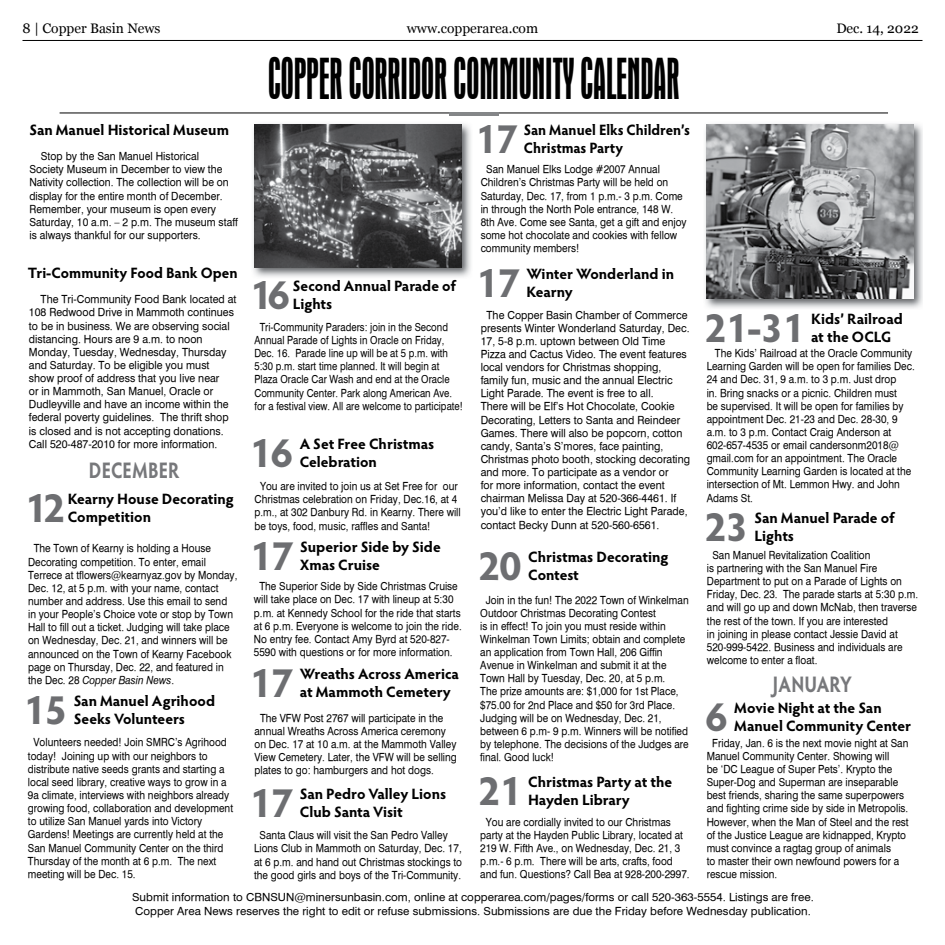
<style>
.page{position:relative;width:945px;height:945px;background:#fff}
.page>*{position:absolute;margin:0;border:0;box-sizing:border-box;transform-origin:0 0}
.t1{font:condensed 60px "Aurora BT";color:#000;scale:.8 1}
.t2{font:700 41.25px "Hypatia Sans Pro";letter-spacing:-.025em;color:#6d6e71}
.t3{font:700 41.25px "Hypatia Sans Pro";letter-spacing:-.025em;color:#6d6e71;scale:.96 1}
.t4{font:700 22.5px "Hypatia Sans Pro";letter-spacing:.01em;color:#77787b;scale:.8 1}
.t5{font:700 15px/18px "Hypatia Sans Pro";color:#000}
.t6{font:700 15px/18px "Hypatia Sans Pro";color:#000;scale:.96 1}
.t7{font:13.75px "Georgia";color:#000}
.t8{font:11.25px/13.1px "Geneva";color:#000;scale:.9 1}
.t9{font:11.25px/13.1px "Geneva";color:#000;scale:.95 1}
.t10{font:11.25px/13.1px "Geneva";color:#000;scale:.86 1}
.t11{font:11.25px/13.1px "Geneva";color:#000;scale:.93 1}
.t12{font:11.25px/13.1px "Geneva";color:#000}
.s1{font-style:italic}
</style>
<div class="page">
<hr style="left:22px;top:40px;width:900px;height:1px;background:#000">
<hr style="left:60px;top:113px;width:828px;height:1px;background:#000">
<hr style="left:449px;top:112px;width:49px;height:4px;background:#848688">
<img style="left:253px;top:124px;width:218px;height:153px">
<img style="left:255px;top:124px;width:206px;height:143px">
<img style="left:705px;top:124px;width:217px;height:184px">
<img style="left:707px;top:124px;width:207px;height:175px">
<p class="t7" style="left:22px;top:18px;width:140px">8 | Copper Basin News</p>
<p class="t7" style="left:407px;top:18px;width:133px">www.copperarea.com</p>
<p class="t7" style="left:836px;top:18px;width:84px">Dec. 14, 2022</p>
<h1 class="t1" style="left:268px;top:47px;width:516px">COPPER CORRIDOR COMMUNITY CALENDAR</h1>
<h3 class="t5" style="left:29px;top:121px;width:201px">San Manuel Historical Museum</h3>
<p class="t11" style="left:29px;top:150px;width:226px;text-indent:11px">Stop by the San Manuel Historical<br>Society Museum in December to view the Nativity collection. The collection will be on display for the entire month of December.<br>Remember, your museum is open every Saturday, 10 a.m. – 2 p.m. The museum staff is always thankful for our supporters.</p>
<h3 class="t5" style="left:28px;top:263px;width:211px">Tri-Community Food Bank Open</h3>
<p class="t9" style="left:29px;top:293px;width:220px;text-indent:12px">The Tri-Community Food Bank located at 108 Redwood Drive in Mammoth continues to be in business. We are observing social distancing. Hours are 9 a.m. to noon Monday, Tuesday, Wednesday, Thursday and Saturday. To be eligible you must show proof of address that you live near<br>or in Mammoth, San Manuel, Oracle or Dudleyville and have an income within the federal poverty guidelines. The thrift shop is closed and is not accepting donations.<br>Call 520-487-2010 for more information.</p>
<h3 class="t4" style="left:89px;top:455px;width:115px">DECEMBER</h3>
<h2 class="t2" style="left:25px;top:478px;width:42px">12</h2>
<h3 class="t5" style="left:68px;top:489px;width:168px">Kearny House Decorating<br>Competition</h3>
<p class="t8" style="left:28px;top:542px;width:234px;text-indent:6px">The Town of Kearny is holding a House Decorating competition. To enter, email Terrece at tflowers@kearnyaz.gov by Monday, Dec. 12, at 5 p.m. with your name, contact number and address. Use this email to send in your People’s Choice vote or stop by Town Hall to fill out a ticket. Judging will take place on Wednesday, Dec. 21, and winners will be announced on the Town of Kearny Facebook page on Thursday, Dec. 22, and featured in the Dec. 28 <span class="s1">Copper Basin News</span>.</p>
<h2 class="t2" style="left:23px;top:681px;width:46px">15</h2>
<h3 class="t5" style="left:74px;top:691px;width:143px">San Manuel Agrihood<br>Seeks Volunteers</h3>
<p class="t8" style="left:28px;top:736px;width:230px;text-indent:6px">Volunteers needed! Join SMRC’s Agrihood today! Joining up with our neighbors to distribute native seeds grants and starting a local seed library, creative ways to grow in a 9a climate, interviews with neighbors already growing food, collaboration and development to utilize San Manuel yards into Victory Gardens! Meetings are currently held at the San Manuel Community Center on the third Thursday of the month at 6 p.m. The next meeting will be Dec. 15.</p>
<h2 class="t2" style="left:250px;top:265px;width:42px">16</h2>
<h3 class="t5" style="left:293px;top:276px;width:165px">Second Annual Parade of<br>Lights</h3>
<p class="t10" style="left:254px;top:320px;width:244px;text-indent:5px">Tri-Community Paraders: join in the Second Annual Parade of Lights in Oracle on Friday, Dec. 16. Parade line up will be at 5 p.m. with 5:30 p.m. start time planned. It will begin at Plaza Oracle Car Wash and end at the Oracle Community Center. Park along American Ave. for a festival view. All are welcome to participate!</p>
<h2 class="t2" style="left:249px;top:424px;width:46px">16</h2>
<h3 class="t5" style="left:300px;top:434px;width:136px">A Set Free Christmas<br>Celebration</h3>
<p class="t8" style="left:254px;top:480px;width:231px;text-indent:6px">You are invited to join us at Set Free for our Christmas celebration on Friday, Dec.16, at 4 p.m., at 302 Danbury Rd. in Kearny. There will be toys, food, music, raffles and Santa!</p>
<h2 class="t2" style="left:250px;top:527px;width:46px">17</h2>
<h3 class="t5" style="left:300px;top:537px;width:142px">Superior Side by Side<br>Xmas Cruise</h3>
<p class="t8" style="left:254px;top:580px;width:232px;text-indent:6px">The Superior Side by Side Christmas Cruise will take place on Dec. 17 with lineup at 5:30 p.m. at Kennedy School for the ride that starts at 6 p.m. Everyone is welcome to join the ride.<br>No entry fee. Contact Amy Byrd at 520-827- 5590 with questions or for more information.</p>
<h2 class="t2" style="left:249px;top:654px;width:46px">17</h2>
<h3 class="t5" style="left:300px;top:664px;width:161px">Wreaths Across America at Mammoth Cemetery</h3>
<p class="t8" style="left:254px;top:711px;width:226px;text-indent:6px">The VFW Post 2767 will participate in the annual Wreaths Across America ceremony on Dec. 17 at 10 a.m. at the Mammoth Valley View Cemetery. Later, the VFW will be selling plates to go: hamburgers and hot dogs.</p>
<h2 class="t2" style="left:249px;top:773px;width:46px">17</h2>
<h3 class="t5" style="left:300px;top:784px;width:148px">San Pedro Valley Lions<br>Club Santa Visit</h3>
<p class="t8" style="left:254px;top:829px;width:233px;text-indent:6px">Santa Claus will visit the San Pedro Valley Lions Club in Mammoth on Saturday, Dec. 17, at 6 p.m. and hand out Christmas stockings to the good girls and boys of the Tri-Community.</p>
<h2 class="t3" style="left:475px;top:110px;width:46px">17</h2>
<h3 class="t6" style="left:524px;top:121px;width:174px">San Manuel Elks Children’s<br>Christmas Party</h3>
<p class="t8" style="left:481px;top:163px;width:230px;text-indent:6px">San Manuel Elks Lodge #2007 Annual Children’s Christmas Party will be held on Saturday, Dec. 17, from 1 p.m.- 3 p.m. Come in through the North Pole entrance, 148 W.<br>8th Ave. Come see Santa, get a gift and enjoy some hot chocolate and cookies with fellow community members!</p>
<h2 class="t2" style="left:476px;top:254px;width:46px">17</h2>
<h3 class="t5" style="left:526px;top:264px;width:149px">Winter Wonderland in<br>Kearny</h3>
<p class="t9" style="left:481px;top:308px;width:222px;text-indent:6px">The Copper Basin Chamber of Commerce presents Winter Wonderland Saturday, Dec.<br>17, 5-8 p.m. uptown between Old Time Pizza and Cactus Video. The event features local vendors for Christmas shopping, family fun, music and the annual Electric Light Parade. The event is free to all.<br>There will be Elf’s Hot Chocolate, Cookie Decorating, Letters to Santa and Reindeer Games. There will also be popcorn, cotton candy, Santa’s S’mores, face painting, Christmas photo booth, stocking decorating and more. To participate as a vendor or<br>for more information, contact the event chairman Melissa Day at 520-366-4461. If you’d like to enter the Electric Light Parade, contact Becky Dunn at 520-560-6561.</p>
<h2 class="t2" style="left:478px;top:536px;width:46px">20</h2>
<h3 class="t5" style="left:528px;top:547px;width:142px">Christmas Decorating<br>Contest</h3>
<p class="t8" style="left:480px;top:593px;width:233px;text-indent:6px">Join in the fun! The 2022 Town of Winkelman Outdoor Christmas Decorating Contest<br>is in effect! To join you must reside within Winkelman Town Limits; obtain and complete an application from Town Hall, 206 Giffin Avenue in Winkelman and submit it at the Town Hall by Tuesday, Dec. 20, at 5 p.m.<br>The prize amounts are: $1,000 for 1st Place, $75.00 for 2nd Place and $50 for 3rd Place.<br>Judging will be on Wednesday, Dec. 21, between 6 p.m- 9 p.m. Winners will be notified by telephone. The decisions of the Judges are final. Good luck!</p>
<h2 class="t2" style="left:477px;top:761px;width:46px">21</h2>
<h3 class="t5" style="left:528px;top:772px;width:146px">Christmas Party at the<br>Hayden Library</h3>
<p class="t8" style="left:480px;top:815px;width:234px;text-indent:6px">You are cordially invited to our Christmas party at the Hayden Public Library, located at 219 W. Fifth Ave., on Wednesday, Dec. 21, 3 p.m.- 6 p.m. There will be arts, crafts, food and fun. Questions? Call Bea at 928-200-2997.</p>
<h2 class="t2" style="left:704px;top:298px;width:102px">21-31</h2>
<h3 class="t5" style="left:811px;top:309px;width:93px">Kids’ Railroad at the OCLG</h3>
<p class="t8" style="left:707px;top:347px;width:233px;text-indent:8px">The Kids’ Railroad at the Oracle Community Learning Garden will be open for families Dec.<br>24 and Dec. 31, 9 a.m. to 3 p.m. Just drop<br>in. Bring snacks or a picnic. Children must<br>be supervised. It will be open for families by appointment Dec. 21-23 and Dec. 28-30, 9 a.m. to 3 p.m. Contact Craig Anderson at 602-657-4535 or email candersonm2018@ gmail.com for an appointment. The Oracle Community Learning Garden is located at the intersection of Mt. Lemmon Hwy. and John Adams St.</p>
<h2 class="t2" style="left:704px;top:498px;width:46px">23</h2>
<h3 class="t5" style="left:755px;top:508px;width:142px">San Manuel Parade of<br>Lights</h3>
<p class="t8" style="left:707px;top:548px;width:236px;text-indent:6px">San Manuel Revitalization Coalition<br>is partnering with the San Manuel Fire Department to put on a Parade of Lights on Friday, Dec. 23. The parade starts at 5:30 p.m. and will go up and down McNab, then traverse the rest of the town. If you are interested<br>in joining in please contact Jessie David at 520-999-5422. Business and individuals are welcome to enter a float.</p>
<h3 class="t4" style="left:773px;top:668px;width:100px">JANUARY</h3>
<h2 class="t2" style="left:705px;top:687px;width:24px">6</h2>
<h3 class="t5" style="left:734px;top:698px;width:178px">Movie Night at the San<br>Manuel Community Center</h3>
<p class="t8" style="left:707px;top:736px;width:226px;text-indent:6px">Friday, Jan. 6 is the next movie night at San Manuel Community Center. Showing will<br>be ‘DC League of Super Pets’. Krypto the Super-Dog and Superman are inseparable best friends, sharing the same superpowers and fighting crime side by side in Metropolis.<br>However, when the Man of Steel and the rest of the Justice League are kidnapped, Krypto must convince a ragtag group of animals<br>to master their own newfound powers for a rescue mission.</p>
<p class="t12" style="left:132px;top:891px;width:683px">Submit information to CBNSUN@minersunbasin.com, online at copperarea.com/pages/forms or call 520-363-5554. Listings are free.<br>Copper Area News reserves the right to edit or refuse submissions. Submissions are due the Friday before Wednesday publication.</p>
</div>
